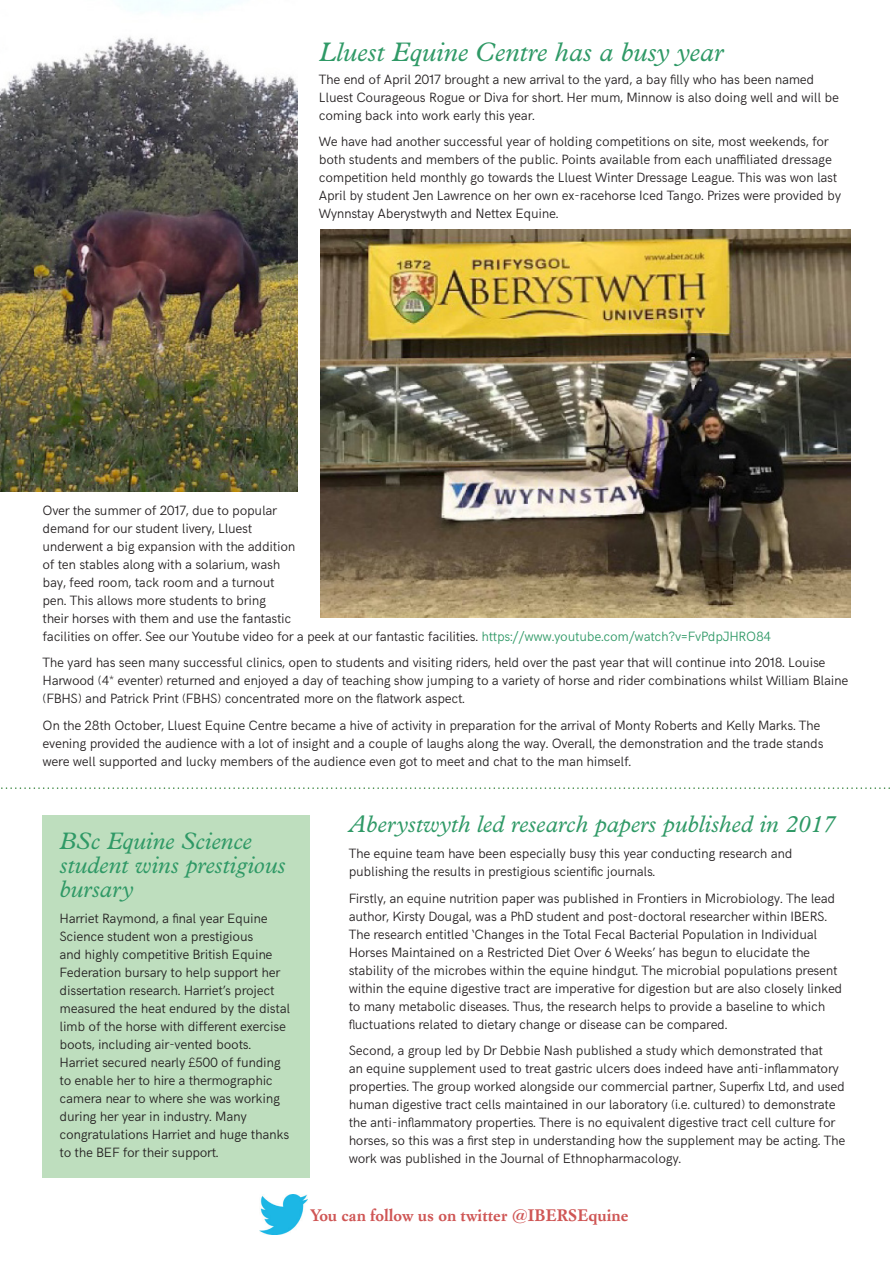
<style>
.page{position:relative;width:893px;height:1263px;background:#fff}
.page>*{position:absolute;margin:0;border:0;box-sizing:border-box;transform-origin:0 0}
.Heading{font:italic 27px "Plantin Std";color:#2f9966}
.Heading-2{font:italic 24px/24px "Plantin Std";color:#2f9966}
.No_Spacing{font:700 16.5px "Italian Garamond BT";color:#cf5655}
.body_text{font:300 13.5px/18px "HK Grotesk";letter-spacing:-.02em;color:#231f20}
.s1{color:#2f9966}
</style>
<div class="page">
<img style="left:259px;top:1195px;width:49px;height:39px">
<div style="left:43px;top:815px;width:267px;height:363px;background:#bedebe"></div>
<img style="left:0;top:0;width:298px;height:491px">
<img style="left:320px;top:230px;width:530px;height:388px">
<svg style="left:1px;top:787px;width:889px;height:2px"></svg>
<p class="Heading" style="left:319px;top:36px;width:406px">Lluest Equine Centre has a busy year</p>
<p class="body_text" style="left:319px;top:69px;width:521px">The end of April 2017 brought a new arrival to the yard, a bay filly who has been named<br>Lluest Courageous Rogue or Diva for short. Her mum, Minnow is also doing well and will be coming back into work early this year.</p>
<p class="body_text" style="left:319px;top:131px;width:524px">We have had another successful year of holding competitions on site, most weekends, for both students and members of the public. Points available from each unaffiliated dressage competition held monthly go towards the Lluest Winter Dressage League. This was won last April by student Jen Lawrence on her own ex-racehorse Iced Tango. Prizes were provided by Wynnstay Aberystwyth and Nettex Equine.</p>
<p class="body_text" style="left:43px;top:500px;width:730px">Over the summer of 2017, due to popular<br>demand for our student livery, Lluest<br>underwent a big expansion with the addition<br>of ten stables along with a solarium, wash<br>bay, feed room, tack room and a turnout<br>pen. This allows more students to bring<br>their horses with them and use the fantastic<br>facilities on offer. See our Youtube video for a peek at our fantastic facilities. <span class="s1">https://www.youtube.com/watch?v=FvPdpJHRO84</span></p>
<p class="body_text" style="left:43px;top:652px;width:807px">The yard has seen many successful clinics, open to students and visiting riders, held over the past year that will continue into 2018. Louise<br>Harwood (4* eventer) returned and enjoyed a day of teaching show jumping to a variety of horse and rider combinations whilst William Blaine (FBHS) and Patrick Print (FBHS) concentrated more on the flatwork aspect.</p>
<p class="body_text" style="left:43px;top:715px;width:782px">On the 28th October, Lluest Equine Centre became a hive of activity in preparation for the arrival of Monty Roberts and Kelly Marks. The evening provided the audience with a lot of insight and a couple of laughs along the way. Overall, the demonstration and the trade stands were well supported and lucky members of the audience even got to meet and chat to the man himself.</p>
<p class="Heading-2" style="left:60px;top:829px;width:227px">BSc Equine Science student wins prestigious bursary</p>
<p class="body_text" style="left:60px;top:908px;width:232px">Harriet Raymond, a final year Equine Science student won a prestigious<br>and highly competitive British Equine Federation bursary to help support her dissertation research. Harriet’s project measured the heat endured by the distal limb of the horse with different exercise boots, including air-vented boots.<br>Harriet secured nearly £500 of funding to enable her to hire a thermographic camera near to where she was working during her year in industry. Many congratulations Harriet and huge thanks to the BEF for their support.</p>
<p class="Heading-2" style="left:349px;top:812px;width:488px">Aberystwyth led research papers published in 2017</p>
<p class="body_text" style="left:349px;top:843px;width:445px">The equine team have been especially busy this year conducting research and publishing the results in prestigious scientific journals.</p>
<p class="body_text" style="left:349px;top:888px;width:495px">Firstly, an equine nutrition paper was published in Frontiers in Microbiology. The lead author, Kirsty Dougal, was a PhD student and post-doctoral researcher within IBERS.<br>The research entitled ‘Changes in the Total Fecal Bacterial Population in Individual Horses Maintained on a Restricted Diet Over 6 Weeks’ has begun to elucidate the stability of the microbes within the equine hindgut. The microbial populations present within the equine digestive tract are imperative for digestion but are also closely linked to many metabolic diseases. Thus, the research helps to provide a baseline to which fluctuations related to dietary change or disease can be compared.</p>
<p class="body_text" style="left:349px;top:1040px;width:498px">Second, a group led by Dr Debbie Nash published a study which demonstrated that<br>an equine supplement used to treat gastric ulcers does indeed have anti-inflammatory properties. The group worked alongside our commercial partner, Superfix Ltd, and used human digestive tract cells maintained in our laboratory (i.e. cultured) to demonstrate the anti-inflammatory properties. There is no equivalent digestive tract cell culture for horses, so this was a first step in understanding how the supplement may be acting. The work was published in the Journal of Ethnopharmacology.</p>
<p class="No_Spacing" style="left:310px;top:1205px;width:320px">You can follow us on twitter @IBERSEquine</p>
</div>
